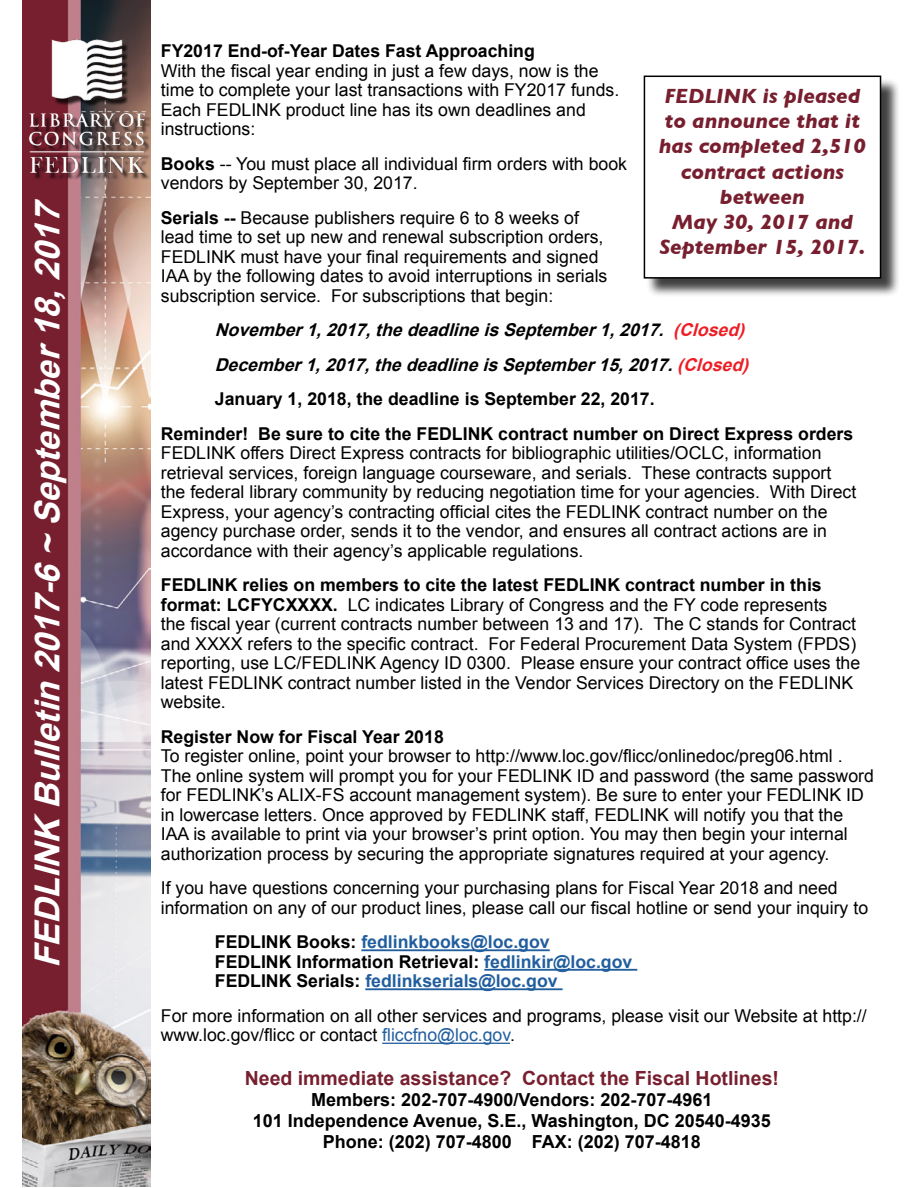
<style>
.page{position:relative;width:918px;height:1188px;background:#fff}
.page>*{position:absolute;margin:0;border:0;box-sizing:border-box;transform-origin:0 0}
.t1{font:italic 700 34.5px "Arial";color:#fff}
.t2{font:italic 700 21px/25.2px "Gill Sans";color:#771f2f;text-align:center}
.t3{font:700 19.5px "Arial";color:#771f2f}
.t4{font:700 18px "Arial";color:#000}
.t5{font:17.7px/19.5px "Arial";color:#000}
.t6{font:700 17.7px/19.5px "Arial";color:#215e9e}
.t7{font:italic 700 17.7px "Arial";color:#000}
.t8{font:700 17.7px "Arial";color:#000}
.s1{font-weight:700}
.s2{color:#ed1d24}
.s3{color:#000}
.s4{color:#215e9e}
</style>
<div class="page">
<img style="left:23px;top:0;width:128px;height:1187px">
<hr style="left:361px;top:949px;width:189px;height:2px;background:#215e9e">
<hr style="left:484px;top:969px;width:153px;height:2px;background:#215e9e">
<hr style="left:365px;top:988px;width:198px;height:2px;background:#215e9e">
<hr style="left:382px;top:1043px;width:128px;height:1px;background:#215e9e">
<img style="left:22px;top:39px;width:129px;height:141px">
<div style="left:645px;top:77px;width:255px;height:220px;background:#000;opacity:.75"></div>
<div style="left:644px;top:76px;width:237px;height:202px;background:#fff"></div>
<div style="left:644px;top:76px;width:237px;height:203px;border:2px solid #000"></div>
<p class="t1" style="left:24px;top:968px;width:778px;rotate:-90deg">FEDLINK Bulletin2017-6~September18,2017</p>
<p class="t5" style="left:161px;top:42px;width:460px"><span class="s1">FY2017 End-of-Year Dates Fast Approaching<br></span>With the fiscal year ending in just a few days, now is the time to complete your last transactions with FY2017 funds.<br>Each FEDLINK product line has its own deadlines and instructions:</p>
<p class="t5" style="left:161px;top:154px;width:468px"><span class="s1">Books</span> -- You must place all individual firm orders with book vendors by September 30, 2017.</p>
<p class="t5" style="left:161px;top:208px;width:448px"><span class="s1">Serials --</span> Because publishers require 6 to 8 weeks of lead time to set up new and renewal subscription orders, FEDLINK must have your final requirements and signed IAA by the following dates to avoid interruptions in serials subscription service. For subscriptions that begin:</p>
<p class="t7" style="left:215px;top:318px;width:537px">November1,2017,thedeadlineisSeptember1,2017. <span class="s2">(Closed)</span></p>
<p class="t7" style="left:215px;top:353px;width:541px">December1,2017,thedeadlineisSeptember15,2017.<span class="s2">(Closed)</span></p>
<p class="t8" style="left:215px;top:387px;width:441px">January 1, 2018, the deadline is September 22, 2017.</p>
<p class="t5" style="left:161px;top:424px;width:697px"><span class="s1">Reminder! Be sure to cite the FEDLINK contract number on Direct Express orders </span>FEDLINK offers Direct Express contracts for bibliographic utilities/OCLC, information retrieval services, foreign language courseware, and serials. These contracts support the federal library community by reducing negotiation time for your agencies. With Direct Express, your agency’s contracting official cites the FEDLINK contract number on the agency purchase order, sends it to the vendor, and ensures all contract actions are in accordance with their agency’s applicable regulations.</p>
<p class="t5" style="left:161px;top:576px;width:701px"><span class="s1">FEDLINK relies on members to cite the latest FEDLINK contract number in this format: LCFYCXXXX.</span> LC indicates Library of Congress and the FY code represents<br>the fiscal year (current contracts number between 13 and 17). The C stands for Contract and XXXX refers to the specific contract. For Federal Procurement Data System (FPDS) reporting, use LC/FEDLINK Agency ID 0300. Please ensure your contract office uses the latest FEDLINK contract number listed in the Vendor Services Directory on the FEDLINK website.</p>
<p class="t5" style="left:161px;top:727px;width:715px"><span class="s1">Register Now for Fiscal Year 2018<br></span>To register online, point your browser to http://www.loc.gov/flicc/onlinedoc/preg06.html .<br>The online system will prompt you for your FEDLINK ID and password (the same password for FEDLINK’s ALIX-FS account management system). Be sure to enter your FEDLINK ID in lowercase letters. Once approved by FEDLINK staff, FEDLINK will notify you that the IAA is available to print via your browser’s print option. You may then begin your internal authorization process by securing the appropriate signatures required at your agency.</p>
<p class="t5" style="left:161px;top:879px;width:709px">If you have questions concerning your purchasing plans for Fiscal Year 2018 and need information on any of our product lines, please call our fiscal hotline or send your inquiry to</p>
<p class="t6" style="left:215px;top:933px;width:419px"><span class="s3">FEDLINK Books:</span> fedlinkbooks@loc.gov<br><span class="s3">FEDLINK Information Retrieval:</span> fedlinkir@loc.gov<br><span class="s3">FEDLINK Serials:</span> fedlinkserials@loc.gov</p>
<p class="t5" style="left:161px;top:1006px;width:707px">For more information on all other services and programs, please visit our Website at http:// www.loc.gov/flicc or contact <span class="s4">fliccfno@loc.gov</span>.</p>
<p class="t3" style="left:245px;top:1065px;width:536px">Need immediate assistance? Contact the Fiscal Hotlines!</p>
<p class="t4" style="left:311px;top:1088px;width:403px">Members: 202-707-4900/Vendors: 202-707-4961</p>
<p class="t4" style="left:253px;top:1109px;width:520px">101 Independence Avenue, S.E., Washington, DC 20540-4935</p>
<p class="t4" style="left:323px;top:1130px;width:380px">Phone: (202) 707-4800 FAX: (202) 707-4818</p>
<p class="t2" style="left:659px;top:83px;width:208px">FEDLINK is pleased to announce that it has completed 2,510 contract actions</p>
<p class="t2" style="left:659px;top:184px;width:208px">between<br>May 30, 2017 and<br>September 15, 2017.</p>
</div>
